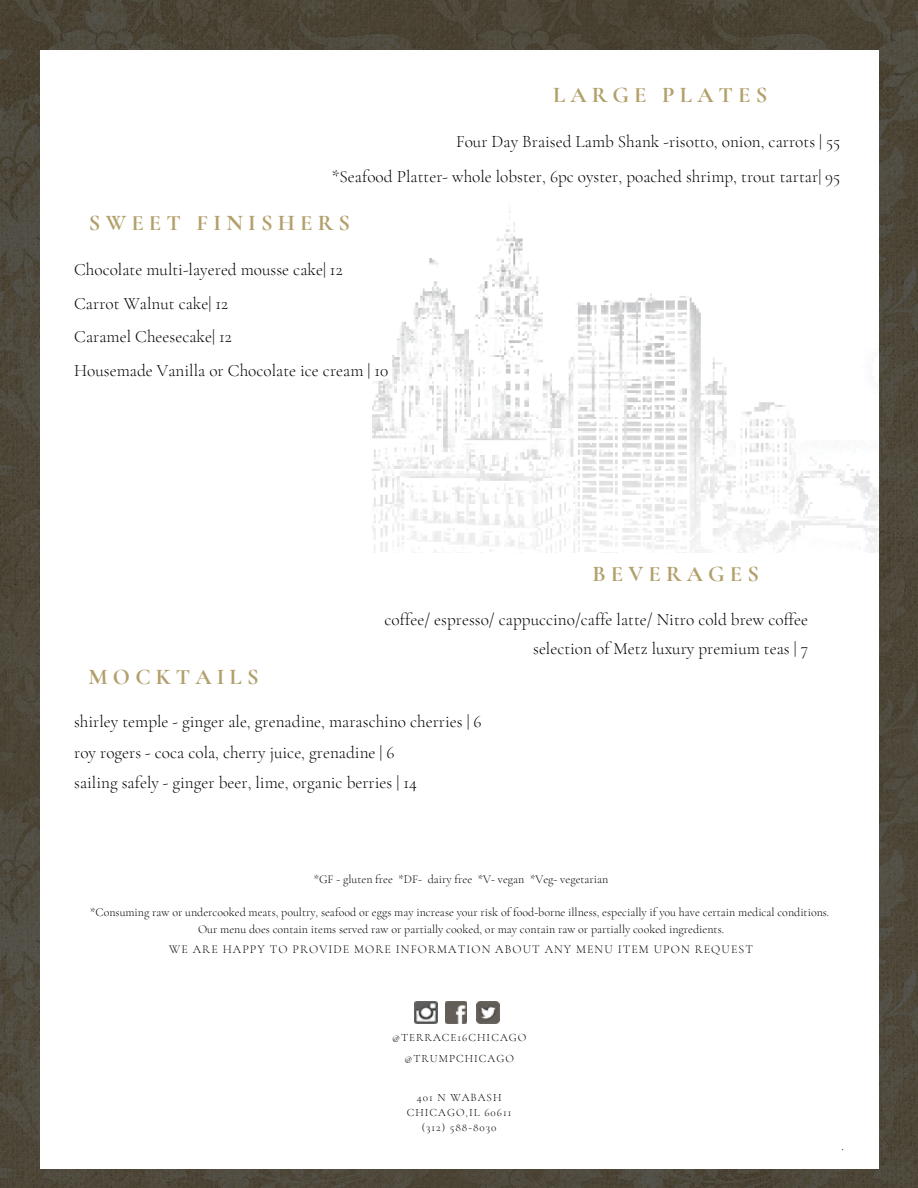
<style>
.page{position:relative;width:918px;height:1188px;background:#fff}
.page>*{position:absolute;margin:0;border:0;box-sizing:border-box;transform-origin:0 0}
.t1{font:700 22.5px "Cormorant Garamond";letter-spacing:.23em;color:#b2a06b}
.t2{font:300 17.25px/33.8px "Cormorant Garamond";color:#000;text-align:right}
.t3{font:300 12.75px "Cormorant Garamond";color:#000}
.t4{font:300 12px/16.8px "Cormorant Garamond";color:#000;text-align:center}
.t5{font:300 12px "Cormorant Garamond";letter-spacing:.09em;color:#000}
.t6{font:300 11.25px/14.9px "Cormorant Garamond";letter-spacing:.09em;color:#000;text-align:center}
</style>
<div class="page">
<img style="left:0;top:0;width:918px;height:1188px">
<div style="left:41px;top:50px;width:838px;height:1119px;background:#fff"></div>
<img style="left:372px;top:211px;width:506px;height:341px">
<img style="left:415px;top:1001px;width:22px;height:23px">
<img style="left:446px;top:1001px;width:20px;height:23px">
<img style="left:477px;top:1001px;width:22px;height:23px">
<h1 class="t1" style="left:553px;top:81px;width:216px">LARGE PLATES</h1>
<p class="t2" style="left:332px;top:124px;width:510px;line-height:34.8px">Four Day Braised Lamb Shank -risotto, onion, carrots | 55<br>*Seafood Platter- whole lobster, 6pc oyster, poached shrimp, trout tartar| 95</p>
<h1 class="t1" style="left:89px;top:209px;width:263px">SWEET FINISHERS</h1>
<p class="t2" style="left:74px;top:253px;width:316px;text-align:left">Chocolate multi-layered mousse cake| 12<br>Carrot Walnut cake| 12<br>Caramel Cheesecake| 12<br>Housemade Vanilla or Chocolate ice cream | 10</p>
<h1 class="t1" style="left:592px;top:560px;width:168px">BEVERAGES</h1>
<p class="t2" style="left:385px;top:606px;width:425px;line-height:28.2px">coffee/ espresso/ cappuccino/caffe latte/ Nitro cold brew coffee selection of Metz luxury premium teas | 7</p>
<h1 class="t1" style="left:89px;top:663px;width:172px">MOCKTAILS</h1>
<p class="t2" style="left:74px;top:707px;width:409px;line-height:30.3px;text-align:left">shirley temple - ginger ale, grenadine, maraschino cherries | 6 roy rogers - coca cola, cherry juice, grenadine | 6<br>sailing safely - ginger beer, lime, organic berries | 14</p>
<p class="t4" style="left:314px;top:871px;width:296px">*GF - gluten free *DF- dairy free *V- vegan *Veg- vegetarian</p>
<p class="t4" style="left:90px;top:904px;width:741px">*Consuming raw or undercooked meats, poultry, seafood or eggs may increase your risk of food-borne illness, especially if you have certain medical conditions.<br>Our menu does contain items served raw or partially cooked, or may contain raw or partially cooked ingredients.</p>
<p class="t5" style="left:169px;top:942px;width:585px">WE ARE HAPPY TO PROVIDE MORE INFORMATION ABOUT ANY MENU ITEM UPON REQUEST</p>
<p class="t6" style="left:392px;top:1030px;width:136px">@TERRACE16CHICAGO</p>
<p class="t6" style="left:404px;top:1051px;width:111px">@TRUMPCHICAGO</p>
<p class="t6" style="left:407px;top:1090px;width:106px">401 N WABASH<br>CHICAGO,IL 60611 (312) 588-8030</p>
<p class="t3" style="left:842px;top:1139px;width:4px">.</p>
</div>
